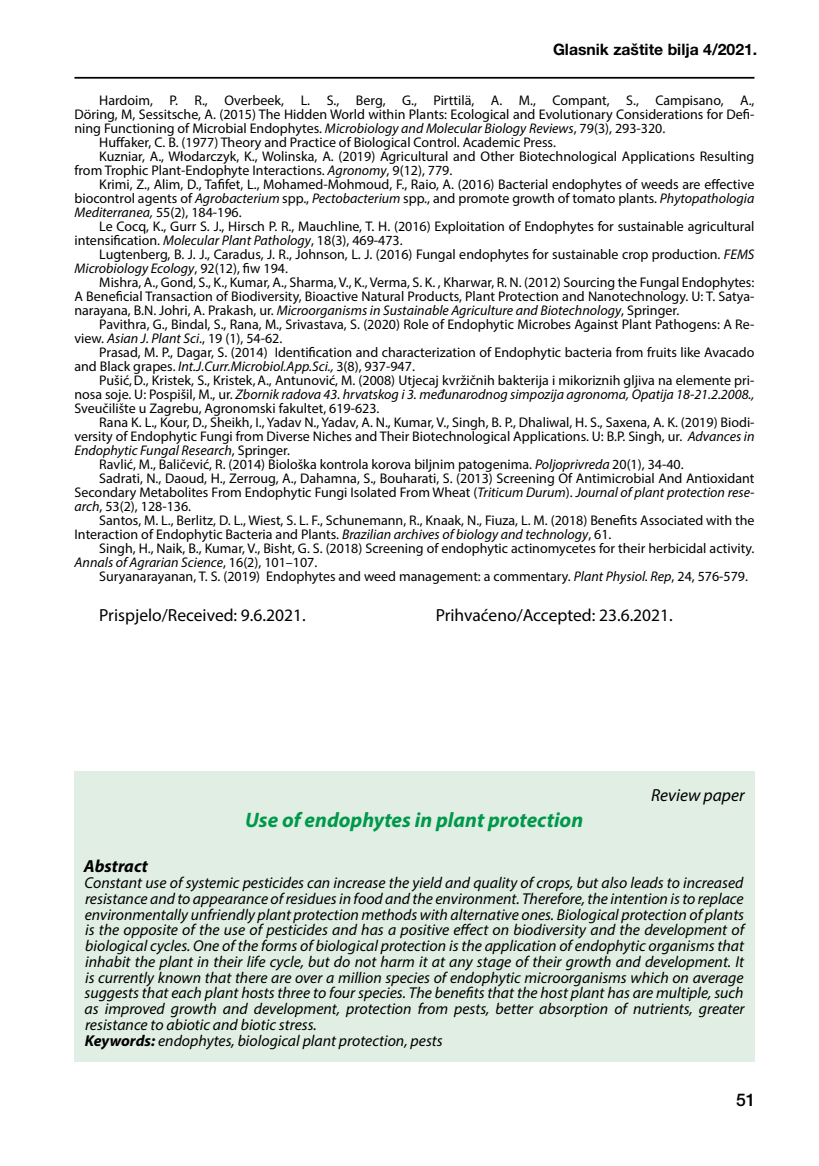
<style>
.page{position:relative;width:819px;height:1166px;background:#fff}
.page>*{position:absolute;margin:0;border:0;box-sizing:border-box;transform-origin:0 0}
.t1{font:italic 700 21px "Myriad Pro";color:#00984a}
.t2{font:17.5px "Myriad Pro";color:#000}
.t3{font:italic 17.5px "Myriad Pro";color:#000}
.t4{font:italic 700 17.5px "Myriad Pro";color:#000}
.t5{font:500 17.5px "Helvetica Neue LT Pro";color:#000}
.t6{font:italic 15.75px/15.8px "Myriad Pro";color:#000}
.t7{font:700 15.75px "Helvetica Neue LT Pro";color:#000}
.t8{font:14px "Myriad Pro";color:#000}
.t9{font:italic 14px "Myriad Pro";color:#000}
.s1{font-style:italic}
.s2{font-style:normal}
.s3{font-weight:700}
</style>
<div class="page">
<hr style="left:74px;top:77px;width:680px;height:2px;background:#000">
<div style="left:74px;top:771px;width:680px;height:291px;background:#e0eee4"></div>
<p class="t7" style="left:553px;top:40px;width:206px">Glasnik zaštite bilja 4/2021.</p>
<p class="t8" style="left:99px;top:91px;width:656px">Hardoim, P. R., Overbeek, L. S., Berg, G., Pirttilä, A. M., Compant, S., Campisano, A.,</p>
<p class="t8" style="left:74px;top:105px;width:681px">Döring, M, Sessitsche, A. (2015) The Hidden World within Plants: Ecological and Evolutionary Considerations for Defi-</p>
<p class="t8" style="left:74px;top:119px;width:592px">ning Functioning of Microbial Endophytes. <span class="s1">Microbiology and Molecular Biology Reviews</span>, 79(3), 293-320.</p>
<p class="t8" style="left:99px;top:133px;width:458px">Huffaker, C. B. (1977) Theory and Practice of Biological Control. Academic Press.</p>
<p class="t8" style="left:99px;top:147px;width:656px">Kuzniar, A., Włodarczyk, K., Wolinska, A. (2019) Agricultural and Other Biotechnological Applications Resulting</p>
<p class="t8" style="left:74px;top:161px;width:379px">from Trophic Plant-Endophyte Interactions. <span class="s1">Agronomy</span>, 9(12), 779.</p>
<p class="t8" style="left:99px;top:175px;width:656px">Krimi, Z., Alim, D., Tafifet, L., Mohamed-Mohmoud, F., Raio, A. (2016) Bacterial endophytes of weeds are effective</p>
<p class="t8" style="left:74px;top:189px;width:681px">biocontrol agents of <span class="s1">Agrobacterium</span> spp., <span class="s1">Pectobacterium</span> spp., and promote growth of tomato plants. <span class="s1">Phytopathologia</span></p>
<p class="t8" style="left:74px;top:203px;width:169px"><span class="s1">Mediterranea,</span> 55(2), 184-196.</p>
<p class="t8" style="left:99px;top:217px;width:656px">Le Cocq, K., Gurr S. J., Hirsch P. R., Mauchline, T. H. (2016) Exploitation of Endophytes for sustainable agricultural</p>
<p class="t8" style="left:74px;top:231px;width:330px">intensification. <span class="s1">Molecular Plant Pathology</span>, 18(3), 469-473.</p>
<p class="t8" style="left:99px;top:245px;width:656px">Lugtenberg, B. J. J., Caradus, J. R., Johnson, L. J. (2016) Fungal endophytes for sustainable crop production. <span class="s1">FEMS</span></p>
<p class="t9" style="left:74px;top:259px;width:215px">Microbiology Ecology<span class="s2">, 92(12), fiw 194.</span></p>
<p class="t8" style="left:99px;top:273px;width:656px">Mishra, A., Gond, S., K., Kumar, A., Sharma, V., K., Verma, S. K. , Kharwar, R. N. (2012) Sourcing the Fungal Endophytes:</p>
<p class="t8" style="left:74px;top:287px;width:681px">A Beneficial Transaction of Biodiversity, Bioactive Natural Products, Plant Protection and Nanotechnology. U: T. Satya-</p>
<p class="t9" style="left:74px;top:301px;width:606px"><span class="s2">narayana, B.N. Johri, A. Prakash, ur.</span> Microorganisms in Sustainable Agriculture and Biotechnology<span class="s2">, Springer.</span></p>
<p class="t8" style="left:99px;top:315px;width:656px">Pavithra, G., Bindal, S., Rana, M., Srivastava, S. (2020) Role of Endophytic Microbes Against Plant Pathogens: A Re-</p>
<p class="t8" style="left:74px;top:329px;width:209px">view. <span class="s1">Asian J. Plant Sci</span>., 19 (1), 54-62.</p>
<p class="t8" style="left:99px;top:343px;width:656px">Prasad, M. P., Dagar, S. (2014) Identification and characterization of Endophytic bacteria from fruits like Avacado</p>
<p class="t9" style="left:74px;top:357px;width:342px"><span class="s2">and Black grapes.</span> Int.J.Curr.Microbiol.App.Sci., <span class="s2">3(8), 937-947.</span></p>
<p class="t8" style="left:99px;top:371px;width:656px">Pušić,D., Kristek, S., Kristek,A., Antunović, M. (2008) Utjecaj kvržičnih bakterija i mikoriznih gljiva na elemente pri-</p>
<p class="t9" style="left:74px;top:385px;width:681px"><span class="s2">nosa soje. U: Pospišil, M., ur.</span> Zbornik radova 43. hrvatskog i 3. međunarodnog simpozija agronoma, Opatija 18-21.2.2008.,</p>
<p class="t8" style="left:74px;top:399px;width:306px">Sveučilište u Zagrebu, Agronomski fakultet, 619-623.</p>
<p class="t8" style="left:99px;top:413px;width:656px">Rana K. L., Kour, D., Sheikh, I., Yadav N., Yadav, A. N., Kumar, V., Singh, B. P., Dhaliwal, H. S., Saxena, A. K. (2019) Biodi-</p>
<p class="t8" style="left:74px;top:427px;width:681px">versity of Endophytic Fungi from Diverse Niches and Their Biotechnological Applications. U: B.P. Singh, ur. <span class="s1">Advances in</span></p>
<p class="t9" style="left:74px;top:441px;width:217px">Endophytic Fungal Research<span class="s2">, Springer.</span></p>
<p class="t8" style="left:99px;top:455px;width:585px">Ravlić, M., Baličević, R. (2014) Biološka kontrola korova biljnim patogenima. <span class="s1">Poljoprivreda</span> 20(1), 34-40.</p>
<p class="t8" style="left:99px;top:469px;width:656px">Sadrati, N., Daoud, H., Zerroug, A., Dahamna, S., Bouharati, S. (2013) Screening Of Antimicrobial And Antioxidant</p>
<p class="t8" style="left:74px;top:483px;width:681px">Secondary Metabolites From Endophytic Fungi Isolated From Wheat (<span class="s1">Triticum Durum</span>). <span class="s1">Journal of plant protection rese-</span></p>
<p class="t8" style="left:74px;top:497px;width:118px"><span class="s1">arch</span>, 53(2), 128-136.</p>
<p class="t8" style="left:99px;top:511px;width:656px">Santos, M. L., Berlitz, D. L., Wiest, S. L. F., Schunemann, R., Knaak, N., Fiuza, L. M. (2018) Benefits Associated with the</p>
<p class="t8" style="left:74px;top:525px;width:538px">Interaction of Endophytic Bacteria and Plants. <span class="s1">Brazilian archives of biology and technology</span>, 61.</p>
<p class="t8" style="left:99px;top:539px;width:656px">Singh, H., Naik, B., Kumar, V., Bisht, G. S. (2018) Screening of endophytic actinomycetes for their herbicidal activity.</p>
<p class="t9" style="left:74px;top:553px;width:244px">Annals of Agrarian Science<span class="s2">, 16(2), 101–107.</span></p>
<p class="t8" style="left:99px;top:567px;width:650px">Suryanarayanan, T. S. (2019) Endophytes and weed management: a commentary. <span class="s1">Plant Physiol. Rep</span>, 24, 576-579.</p>
<p class="t2" style="left:99px;top:604px;width:208px">Prispjelo/Received: 9.6.2021.</p>
<p class="t2" style="left:435px;top:604px;width:239px">Prihvaćeno/Accepted: 23.6.2021.</p>
<h1 class="t1" style="left:245px;top:806px;width:339px">Use of endophytes in plant protection</h1>
<p class="t3" style="left:651px;top:784px;width:95px">Review paper</p>
<p class="t4" style="left:84px;top:855px;width:66px">Abstract</p>
<p class="t6" style="left:84px;top:874px;width:661px">Constant use of systemic pesticides can increase the yield and quality of crops, but also leads to increased resistance and to appearance of residues in food and the environment. Therefore, the intention is to replace environmentally unfriendly plant protection methods with alternative ones. Biological protection of plants is the opposite of the use of pesticides and has a positive effect on biodiversity and the development of biological cycles. One of the forms of biological protection is the application of endophytic organisms that inhabit the plant in their life cycle, but do not harm it at any stage of their growth and development. It is currently known that there are over a million species of endophytic microorganisms which on average suggests that each plant hosts three to four species. The benefits that the host plant has are multiple, such as improved growth and development, protection from pests, better absorption of nutrients, greater resistance to abiotic and biotic stress.<br><span class="s3">Keywords:</span> endophytes, biological plant protection, pests</p>
<p class="t5" style="left:736px;top:1090px;width:21px">51</p>
</div>
